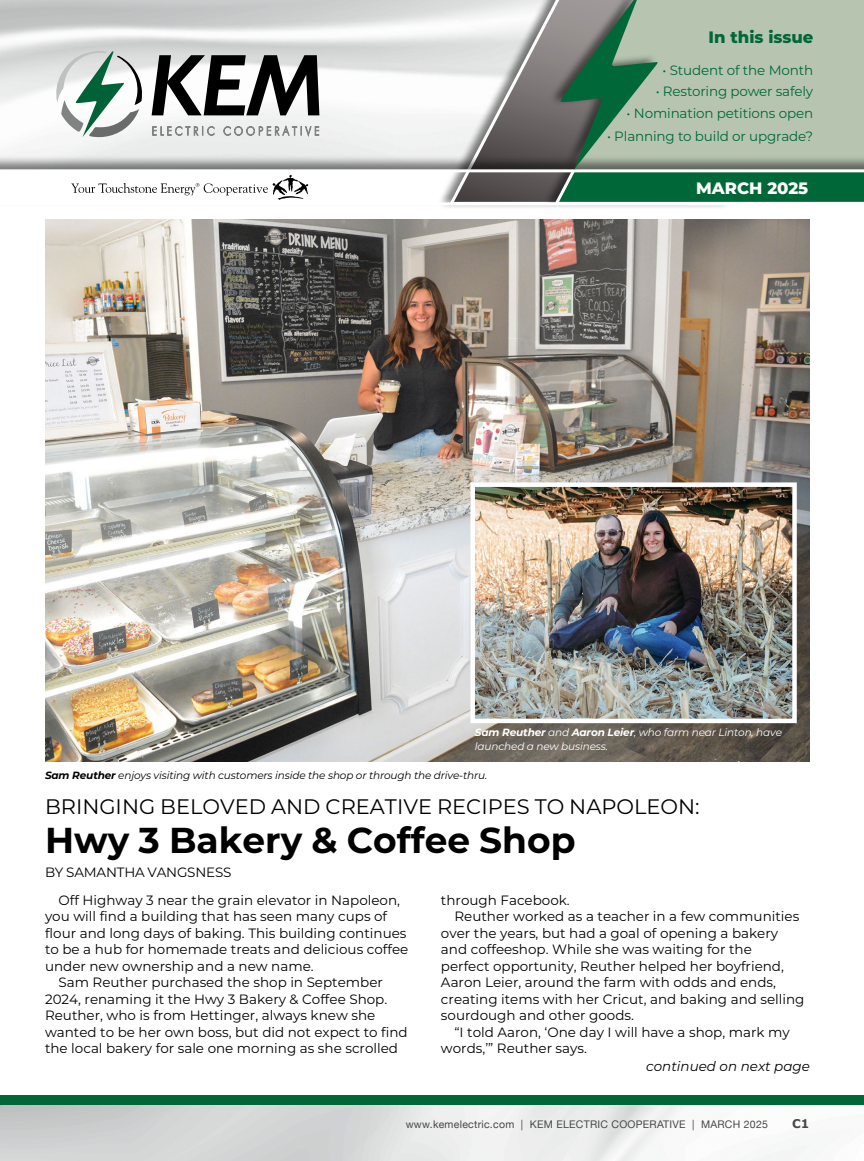
<style>
.page{position:relative;width:864px;height:1161px;background:#fff}
.page>*{position:absolute;margin:0;border:0;box-sizing:border-box;transform-origin:0 0}
.t1{font:700 36px "Montserrat";color:#000}
.t2{font:21px "Montserrat";color:#000}
.t3{font:800 16.5px "Montserrat";color:#006838}
.t4{font:800 16.5px "Montserrat";color:#fff}
.t5{font:13.5px/27.5px "Montserrat";color:#000}
.t6{font:13.5px "Montserrat";letter-spacing:-.01em;color:#006838}
.t7{font:italic 13.5px "Montserrat";color:#000}
.t8{font:700 12px "Verdana";color:#474747}
.t9{font:italic 10.5px "Montserrat";letter-spacing:-.015em;color:#000}
.t10{font:italic 10.5px/13.5px "Montserrat";letter-spacing:-.015em;color:#fff}
.t11{font:10.5px "Helvetica Neue";letter-spacing:.025em;color:#474747}
.s1{font-weight:700}
</style>
<div class="page">
<img style="left:45px;top:220px;width:765px;height:542px">
<img style="left:468px;top:480px;width:331px;height:245px">
<div style="left:0;top:155px;width:864px;height:52px;background:#000;opacity:.5"></div>
<svg style="left:0;top:0;width:864px;height:205px"></svg>
<div style="left:0;top:1095px;width:864px;height:10px;background:#006838"></div>
<p class="t3" style="left:709px;top:25px;width:106px">In this issue</p>
<p class="t6" style="left:662px;top:61px;width:152px">• Student of the Month</p>
<p class="t6" style="left:656px;top:82px;width:159px">• Restoring power safely</p>
<p class="t6" style="left:627px;top:104px;width:188px">• Nomination petitions open</p>
<p class="t6" style="left:607px;top:127px;width:208px">• Planning to build or upgrade?</p>
<p class="t4" style="left:696px;top:176px;width:114px">MARCH 2025</p>
<p class="t10" style="left:475px;top:725px;width:309px"><span class="s1">Sam Reuther</span> and <span class="s1">Aaron Leier</span>, who farm near Linton, have launched a new business.</p>
<p class="t9" style="left:45px;top:768px;width:444px"><span class="s1">Sam Reuther</span> enjoys visiting with customers inside the shop or through the drive-thru.</p>
<h2 class="t2" style="left:45px;top:792px;width:656px">BRINGING BELOVED AND CREATIVE RECIPES TO NAPOLEON:</h2>
<h1 class="t1" style="left:45px;top:814px;width:532px">Hwy 3 Bakery &amp; Coffee Shop</h1>
<p class="t5" style="left:58px;top:858px;width:343px;text-indent:-14px">BY SAMANTHA VANGSNESS<br>Off Highway 3 near the grain elevator in Napoleon,</p>
<p class="t5" style="left:45px;top:902px;width:344px">you will find a building that has seen many cups of</p>
<p class="t5" style="left:45px;top:919px;width:363px">flour and long days of baking. This building continues</p>
<p class="t5" style="left:45px;top:935px;width:365px">to be a hub for homemade treats and delicious coffee</p>
<p class="t5" style="left:45px;top:952px;width:270px">under new ownership and a new name.</p>
<p class="t5" style="left:58px;top:968px;width:326px">Sam Reuther purchased the shop in September</p>
<p class="t5" style="left:45px;top:985px;width:344px">2024, renaming it the Hwy 3 Bakery &amp; Coffee Shop.</p>
<p class="t5" style="left:45px;top:1001px;width:332px">Reuther, who is from Hettinger, always knew she</p>
<p class="t5" style="left:45px;top:1018px;width:364px">wanted to be her own boss, but did not expect to find</p>
<p class="t5" style="left:45px;top:1034px;width:355px">the local bakery for sale one morning as she scrolled</p>
<p class="t5" style="left:441px;top:886px;width:130px">through Facebook.</p>
<p class="t5" style="left:454px;top:902px;width:346px">Reuther worked as a teacher in a few communities</p>
<p class="t5" style="left:441px;top:919px;width:339px">over the years, but had a goal of opening a bakery</p>
<p class="t5" style="left:441px;top:935px;width:312px">and coffeeshop. While she was waiting for the</p>
<p class="t5" style="left:441px;top:952px;width:345px">perfect opportunity, Reuther helped her boyfriend,</p>
<p class="t5" style="left:441px;top:968px;width:337px">Aaron Leier, around the farm with odds and ends,</p>
<p class="t5" style="left:441px;top:985px;width:365px">creating items with her Cricut, and baking and selling</p>
<p class="t5" style="left:441px;top:1001px;width:194px">sourdough and other goods.</p>
<p class="t5" style="left:454px;top:1018px;width:337px">“I told Aaron, ‘One day I will have a shop, mark my</p>
<p class="t5" style="left:441px;top:1034px;width:147px">words,’” Reuther says.</p>
<p class="t7" style="left:646px;top:1057px;width:165px">continued on next page</p>
<p class="t11" style="left:406px;top:1116px;width:364px">www.kemelectric.com | KEM ELECTRIC COOPERATIVE | MARCH 2025</p>
<p class="t8" style="left:792px;top:1115px;width:19px">C1</p>
</div>
